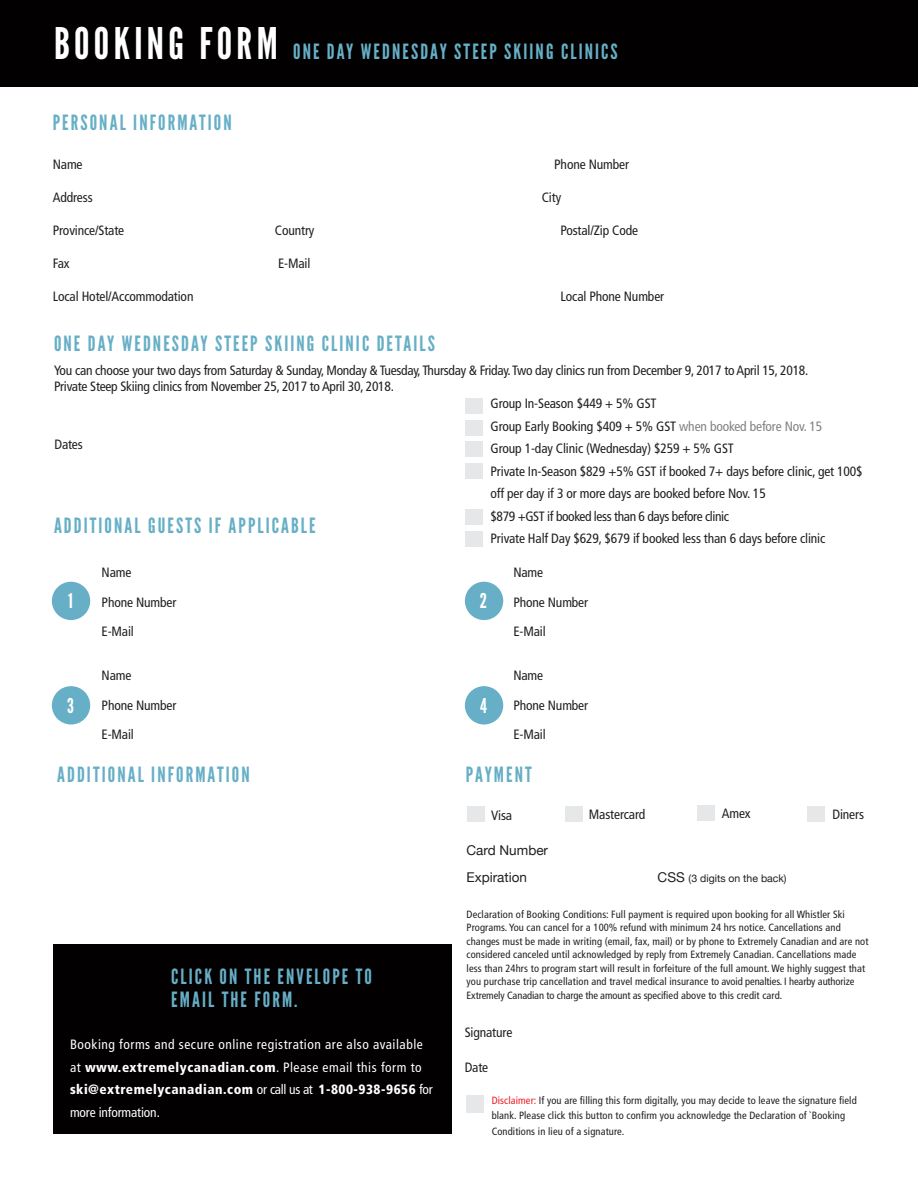
<style>
.page{position:relative;width:918px;height:1188px;background:#fff}
.page>*{position:absolute;margin:0;border:0;box-sizing:border-box;transform-origin:0 0}
.t1{font:21px/22.5px "League Gothic";letter-spacing:.1em;color:#66afc6}
.t2{font:20.4px "League Gothic";color:#fff}
.t3{font:condensed 13.5px/22.5px "Frutiger LT Std";letter-spacing:-.01em;color:#231f20}
.t4{font:condensed 13.5px/22.5px "Frutiger LT Std";letter-spacing:.035em;color:#fff}
.t5{font:13.5px/26.5px "Helvetica Neue";color:#231f20}
.t6{font:condensed 10.5px/13.5px "Frutiger LT Std";letter-spacing:.01em;color:#231f20}
.t7{font:10.5px "Helvetica Neue";color:#231f20}
.s1{font-size:43.5px;color:#fff}
.s2{color:#808285}
.s3{font-size:13.5px}
.s4{color:#ed1d24}
.s5{font-weight:900}
</style>
<div class="page">
<div style="left:0;top:0;width:918px;height:87px;background:#020000"></div>
<div style="left:52px;top:582px;width:38px;height:38px;background:#66afc6;border-radius:50%"></div>
<div style="left:465px;top:582px;width:38px;height:38px;background:#66afc6;border-radius:50%"></div>
<div style="left:52px;top:686px;width:38px;height:39px;background:#66afc6;border-radius:50%"></div>
<div style="left:465px;top:686px;width:38px;height:39px;background:#66afc6;border-radius:50%"></div>
<div style="left:466px;top:420px;width:17px;height:15px;background:#e6e7e8"></div>
<div style="left:466px;top:442px;width:17px;height:15px;background:#e6e7e8"></div>
<div style="left:466px;top:463px;width:17px;height:16px;background:#e6e7e8"></div>
<div style="left:467px;top:807px;width:17px;height:15px;background:#e6e7e8"></div>
<div style="left:565px;top:806px;width:17px;height:16px;background:#e6e7e8"></div>
<div style="left:697px;top:805px;width:17px;height:16px;background:#e6e7e8"></div>
<div style="left:807px;top:807px;width:18px;height:15px;background:#e6e7e8"></div>
<div style="left:467px;top:1095px;width:17px;height:18px;background:#e6e7e8"></div>
<div style="left:54px;top:944px;width:398px;height:190px;background:#020000"></div>
<div style="left:466px;top:509px;width:17px;height:16px;background:#e6e7e8"></div>
<div style="left:466px;top:531px;width:17px;height:15px;background:#e6e7e8"></div>
<div style="left:466px;top:398px;width:17px;height:16px;background:#e6e7e8"></div>
<h1 class="t1" style="left:54px;top:41px;width:565px"><span class="s1">BOOKING FORM</span> ONE DAY WEDNESDAY STEEP SKIING CLINICS</h1>
<h1 class="t1" style="left:53px;top:111px;width:180px">PERSONAL INFORMATION</h1>
<p class="t3" style="left:53px;top:154px;width:31px">Name</p>
<p class="t3" style="left:554px;top:154px;width:76px">Phone Number</p>
<p class="t3" style="left:53px;top:187px;width:41px">Address</p>
<p class="t3" style="left:542px;top:187px;width:21px">City</p>
<p class="t3" style="left:53px;top:220px;width:73px">Province/State</p>
<p class="t3" style="left:275px;top:220px;width:41px">Country</p>
<p class="t3" style="left:560px;top:220px;width:79px">Postal/Zip Code</p>
<p class="t3" style="left:53px;top:253px;width:18px">Fax</p>
<p class="t3" style="left:278px;top:253px;width:34px">E-Mail</p>
<p class="t3" style="left:53px;top:286px;width:142px">Local Hotel/Accommodation</p>
<p class="t3" style="left:560px;top:286px;width:105px">Local Phone Number</p>
<h1 class="t1" style="left:54px;top:333px;width:382px">ONE DAY WEDNESDAY STEEP SKIING CLINIC DETAILS</h1>
<p class="t3" style="left:54px;top:362px;width:756px;line-height:16.5px">You can choose your two days from Saturday &amp; Sunday, Monday &amp; Tuesday, Thursday &amp; Friday. Two day clinics run from December 9, 2017 to April 15, 2018.<br>Private Steep Skiing clinics from November 25, 2017 to April 30, 2018.</p>
<p class="t3" style="left:54px;top:433px;width:30px">Dates</p>
<h1 class="t1" style="left:54px;top:514px;width:263px">ADDITIONAL GUESTS IF APPLICABLE</h1>
<p class="t3" style="left:491px;top:393px;width:374px">Group In-Season $449 + 5% GST<br>Group Early Booking $409 + 5% GST <span class="s2">when booked before Nov. 15<br></span>Group 1-day Clinic (Wednesday) $259 + 5% GST<br>Private In-Season $829 +5% GST if booked 7+ days before clinic, get 100$ off per day if 3 or more days are booked before Nov. 15<br>$879 +GST if booked less than 6 days before clinic<br>Private Half Day $629, $679 if booked less than 6 days before clinic</p>
<p class="t3" style="left:102px;top:561px;width:31px">Name</p>
<p class="t3" style="left:513px;top:561px;width:31px">Name</p>
<h2 class="t2" style="left:68px;top:589px;width:6px">1</h2>
<h2 class="t2" style="left:480px;top:589px;width:9px">2</h2>
<p class="t3" style="left:102px;top:591px;width:76px">Phone Number</p>
<p class="t3" style="left:513px;top:591px;width:76px">Phone Number</p>
<p class="t3" style="left:102px;top:620px;width:34px">E-Mail</p>
<p class="t3" style="left:513px;top:620px;width:34px">E-Mail</p>
<p class="t3" style="left:102px;top:664px;width:31px">Name</p>
<p class="t3" style="left:513px;top:664px;width:31px">Name</p>
<h2 class="t2" style="left:67px;top:693px;width:8px">3</h2>
<h2 class="t2" style="left:480px;top:693px;width:8px">4</h2>
<p class="t3" style="left:102px;top:694px;width:76px">Phone Number</p>
<p class="t3" style="left:513px;top:694px;width:76px">Phone Number</p>
<p class="t3" style="left:102px;top:723px;width:34px">E-Mail</p>
<p class="t3" style="left:513px;top:723px;width:34px">E-Mail</p>
<h1 class="t1" style="left:57px;top:763px;width:194px">ADDITIONAL INFORMATION</h1>
<h1 class="t1" style="left:466px;top:763px;width:68px">PAYMENT</h1>
<p class="t3" style="left:491px;top:804px;width:23px">Visa</p>
<p class="t5" style="left:467px;top:838px;width:83px">Card Number<br>Expiration</p>
<p class="t3" style="left:589px;top:803px;width:58px">Mastercard</p>
<p class="t3" style="left:832px;top:803px;width:33px">Diners</p>
<p class="t3" style="left:722px;top:802px;width:30px">Amex</p>
<p class="t7" style="left:658px;top:871px;width:131px"><span class="s3">CSS</span> (3 digits on the back)</p>
<p class="t6" style="left:467px;top:908px;width:403px">Declaration of Booking Conditions: Full payment is required upon booking for all Whistler Ski Programs. You can cancel for a 100% refund with minimum 24 hrs notice. Cancellations and changes must be made in writing (email, fax, mail) or by phone to Extremely Canadian and are not considered canceled until acknowledged by reply from Extremely Canadian. Cancellations made less than 24hrs to program start will result in forfeiture of the full amount. We highly suggest that you purchase trip cancellation and travel medical insurance to avoid penalties. I hearby authorize Extremely Canadian to charge the amount as specified above to this credit card.</p>
<p class="t3" style="left:465px;top:1021px;width:49px">Signature</p>
<p class="t3" style="left:465px;top:1056px;width:25px">Date</p>
<p class="t6" style="left:492px;top:1093px;width:367px;line-height:15px"><span class="s4">Disclaimer:</span> If you are filling this form digitally, you may decide to leave the signature field blank. Please click this button to confirm you acknowledge the Declaration of `Booking<br>Conditions in lieu of a signature.</p>
<h1 class="t1" style="left:171px;top:966px;width:202px">CLICK ON THE ENVELOPE TO<br>EMAIL THE FORM.</h1>
<p class="t4" style="left:70px;top:1034px;width:364px">Booking forms and secure online registration are also available at <span class="s5">www.extremelycanadian.com</span>. Please email this form to <span class="s5">ski@extremelycanadian.com</span> or call us at <span class="s5">1-800-938-9656</span> for more information.</p>
</div>
